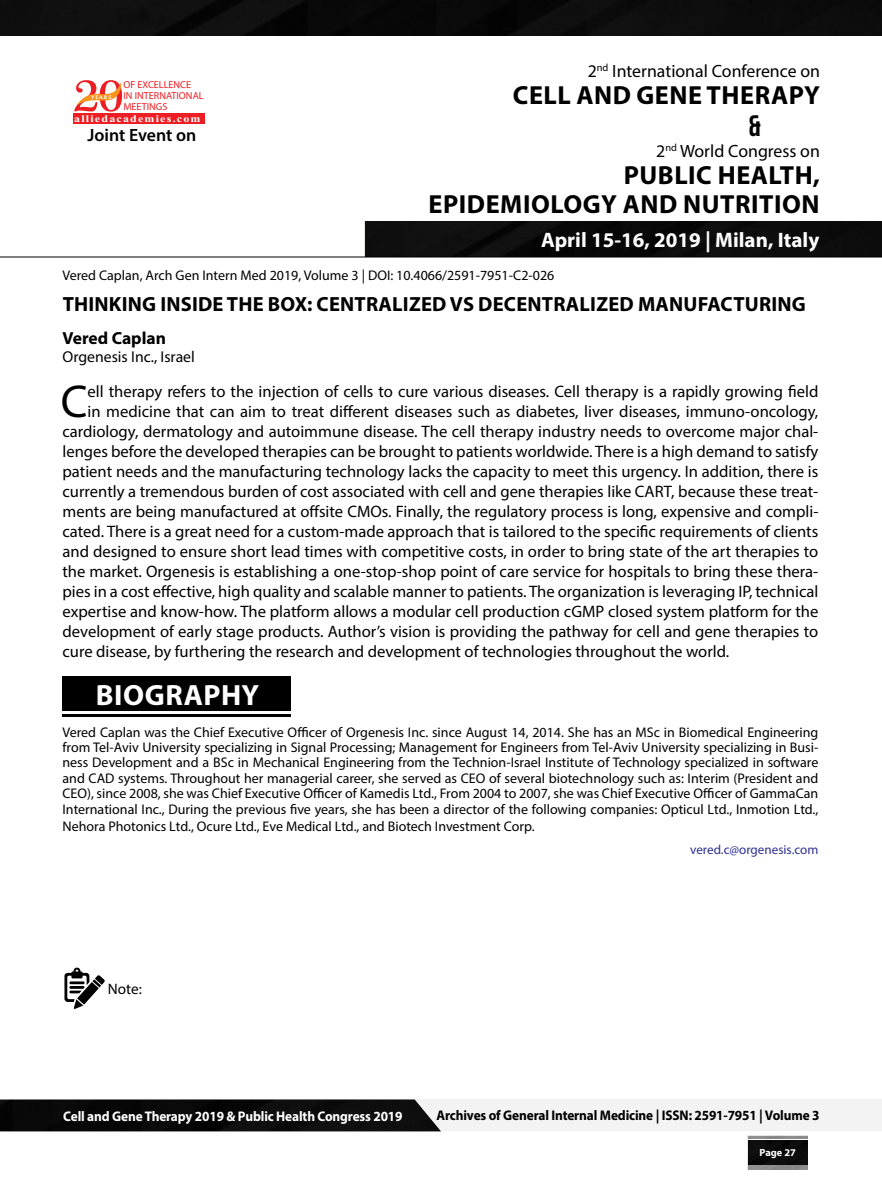
<style>
.page{position:relative;width:882px;height:1197px;background:#fff}
.page>*{position:absolute;margin:0;border:0;box-sizing:border-box;transform-origin:0 0}
.t1{font:46.2px "Myriad Pro";color:#000}
.t2{font:29.75px "Bebas Neue";color:#000}
.t3{font:700 29.4px "Myriad Pro";letter-spacing:.02em;color:#fff}
.t4{font:700 26.25px/28.9px "Myriad Pro";letter-spacing:.02em;color:#000;text-align:right}
.t5{font:700 21px "Myriad Pro";color:#fff}
.t6{font:700 20.47px "Myriad Pro";letter-spacing:.01em;color:#000}
.t7{font:17.85px "Myriad Pro";color:#000}
.t8{font:600 17.85px "Myriad Pro";color:#000}
.t9{font:700 17.5px "Myriad Pro";color:#000}
.t10{font:16.62px "Myriad Pro";color:#000}
.t11{font:15.75px "Myriad Pro";color:#000}
.t12{font:15.22px "Myriad Pro";color:#000}
.t13{font:14px/15.4px "Myriad Pro";color:#000;text-align:justify}
.t14{font:700 14px "Myriad Pro";letter-spacing:-.01em;color:#000;scale:.95 1}
.t15{font:700 14px "Myriad Pro";letter-spacing:-.01em;color:#fff;scale:.95 1}
.t16{font:13.12px "Myriad Pro";color:#2e3092}
.t17{font:700 10.33px "Myriad Pro";color:#fff}
.t18{font:10.15px/10.8px "Myriad Pro";color:#ed1f24}
.t19{font:700 10.15px "Times New Roman";letter-spacing:.1em;color:#fff;scale:1.18 1}
.t20{font:5.25px "Oregon LDO Black";letter-spacing:.24em;color:#fff;scale:1.06 1}
</style>
<div class="page">
<img style="left:748px;top:1140px;width:60px;height:24px">
<hr style="left:748px;top:1136px;width:60px;height:3px;background:#000">
<svg style="left:64px;top:967px;width:41px;height:42px"></svg>
<div style="left:365px;top:222px;width:517px;height:35px;background:#0c0c0c"></div>
<hr style="left:0;top:257px;width:882px;height:1px;background:#000">
<div style="left:0;top:0;width:882px;height:35px;background:#0c0c0c"></div>
<div style="left:73px;top:113px;width:132px;height:11px;background:#ed1f24"></div>
<svg style="left:74px;top:80px;width:49px;height:32px"></svg>
<div style="left:0;top:1100px;width:441px;height:31px;background:#0a0a0a"></div>
<div style="left:62px;top:676px;width:229px;height:35px;background:#000"></div>
<hr style="left:62px;top:714px;width:229px;height:3px;background:#000">
<p class="t18" style="left:123px;top:79px;width:82px">OF EXCELLENCE<br>IN INTERNATIONAL<br>MEETINGS</p>
<p class="t19" style="left:74px;top:111px;width:109px">alliedacademies.com</p>
<p class="t20" style="left:91px;top:94px;width:21px">YEARS</p>
<p class="t8" style="left:88px;top:124px;width:110px">Joint Event on</p>
<p class="t7" style="left:588px;top:60px;width:234px">2<sup>nd</sup> International Conference on</p>
<h3 class="t4" style="left:513px;top:79px;width:308px">CELL AND GENE THERAPY</h3>
<h2 class="t2" style="left:748px;top:109px;width:14px">&amp;</h2>
<h3 class="t4" style="left:429px;top:160px;width:393px">PUBLIC HEALTH,<br>EPIDEMIOLOGY AND NUTRITION</h3>
<p class="t7" style="left:656px;top:140px;width:165px">2<sup>nd</sup> World Congress on</p>
<p class="t5" style="left:541px;top:226px;width:280px">April 15-16, 2019 | Milan, Italy</p>
<p class="t13" style="left:62px;top:267px;width:493px">Vered Caplan, Arch Gen Intern Med 2019, Volume 3 | DOI: 10.4066/2591-7951-C2-026</p>
<p class="t6" style="left:63px;top:291px;width:745px">THINKING INSIDE THE BOX: CENTRALIZED VS DECENTRALIZED MANUFACTURING</p>
<p class="t9" style="left:62px;top:327px;width:105px">Vered Caplan</p>
<p class="t11" style="left:62px;top:347px;width:134px">Orgenesis Inc., Israel</p>
<h1 class="t1" style="left:61px;top:373px;width:28px">C</h1>
<p class="t10" style="left:88px;top:381px;width:732px">ell therapy refers to the injection of cells to cure various diseases. Cell therapy is a rapidly growing field</p>
<p class="t10" style="left:88px;top:401px;width:732px">in medicine that can aim to treat different diseases such as diabetes, liver diseases, immuno-oncology,</p>
<p class="t10" style="left:62px;top:421px;width:757px">cardiology, dermatology and autoimmune disease. The cell therapy industry needs to overcome major chal-</p>
<p class="t10" style="left:62px;top:441px;width:757px">lenges before the developed therapies can be brought to patients worldwide. There is a high demand to satisfy</p>
<p class="t10" style="left:62px;top:461px;width:757px">patient needs and the manufacturing technology lacks the capacity to meet this urgency. In addition, there is</p>
<p class="t10" style="left:62px;top:481px;width:757px">currently a tremendous burden of cost associated with cell and gene therapies like CART, because these treat-</p>
<p class="t10" style="left:62px;top:501px;width:757px">ments are being manufactured at offsite CMOs. Finally, the regulatory process is long, expensive and compli-</p>
<p class="t10" style="left:62px;top:521px;width:757px">cated. There is a great need for a custom-made approach that is tailored to the specific requirements of clients</p>
<p class="t10" style="left:62px;top:541px;width:757px">and designed to ensure short lead times with competitive costs, in order to bring state of the art therapies to</p>
<p class="t10" style="left:62px;top:561px;width:757px">the market. Orgenesis is establishing a one-stop-shop point of care service for hospitals to bring these thera-</p>
<p class="t10" style="left:62px;top:581px;width:757px">pies in a cost effective, high quality and scalable manner to patients. The organization is leveraging IP, technical</p>
<p class="t10" style="left:62px;top:601px;width:757px">expertise and know-how. The platform allows a modular cell production cGMP closed system platform for the</p>
<p class="t10" style="left:62px;top:621px;width:757px">development of early stage products. Author’s vision is providing the pathway for cell and gene therapies to</p>
<p class="t10" style="left:62px;top:641px;width:668px">cure disease, by furthering the research and development of technologies throughout the world.</p>
<h3 class="t3" style="left:96px;top:676px;width:165px">BIOGRAPHY</h3>
<p class="t13" style="left:62px;top:724px;width:757px">Vered Caplan was the Chief Executive Officer of Orgenesis Inc. since August 14, 2014. She has an MSc in Biomedical Engineering from Tel-Aviv University specializing in Signal Processing; Management for Engineers from Tel-Aviv University specializing in Busi&shy;ness Development and a BSc in Mechanical Engineering from the Technion-Israel Institute of Technology specialized in software and CAD systems. Throughout her managerial career, she served as CEO of several biotechnology such as: Interim (President and CEO), since 2008, she was Chief Executive Officer of Kamedis Ltd., From 2004 to 2007, she was Chief Executive Officer of GammaCan International Inc., During the previous five years, she has been a director of the following companies: Opticul Ltd., Inmotion Ltd.,</p>
<p class="t13" style="left:62px;top:818px;width:474px">Nehora Photonics Ltd., Ocure Ltd., Eve Medical Ltd., and Biotech Investment Corp.</p>
<p class="t16" style="left:690px;top:841px;width:130px">vered.c@orgenesis.com</p>
<p class="t12" style="left:108px;top:979px;width:35px">Note:</p>
<p class="t15" style="left:63px;top:1107px;width:359px">Cell and Gene Therapy 2019 &amp; Public Health Congress 2019</p>
<p class="t14" style="left:437px;top:1106px;width:405px">Archives of General Internal Medicine | ISSN: 2591-7951 | Volume 3</p>
<p class="t17" style="left:760px;top:1146px;width:38px">Page 27</p>
</div>
